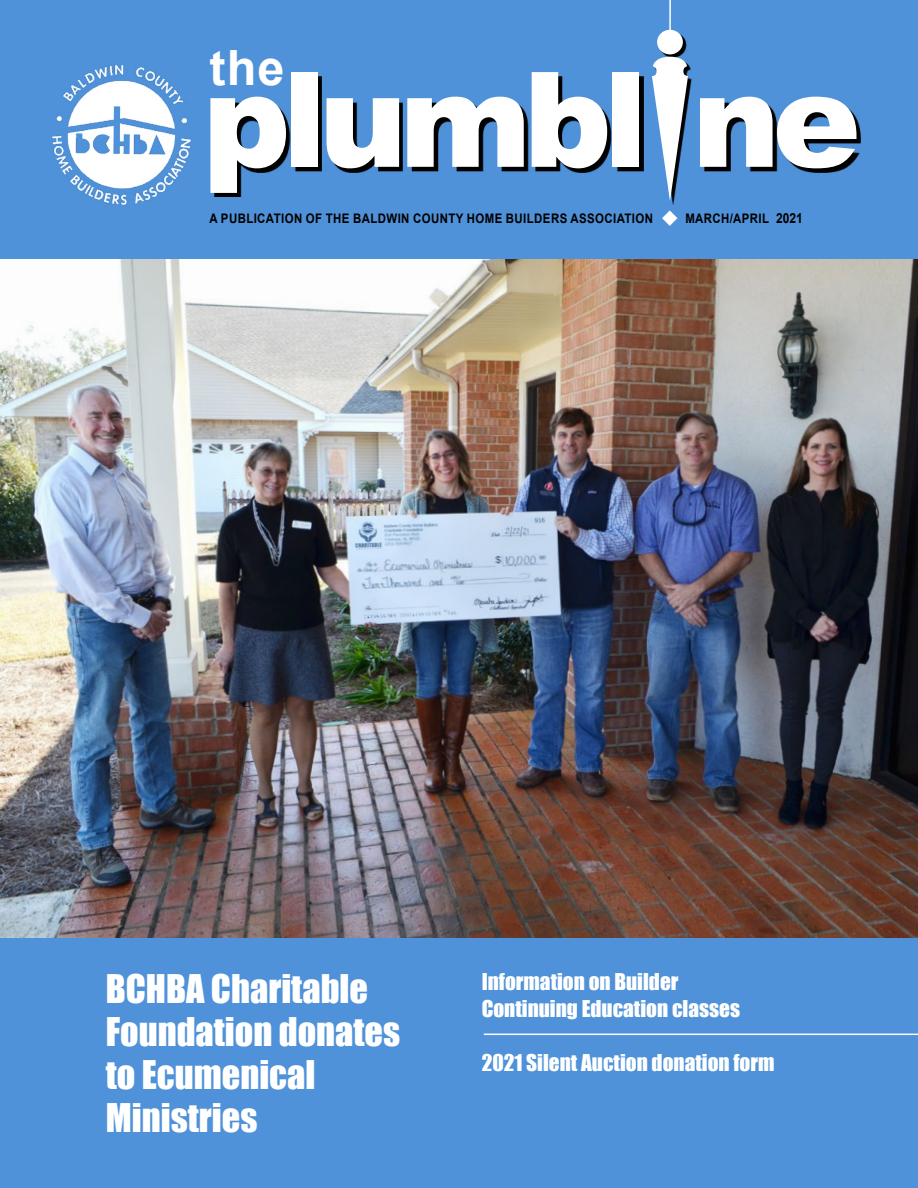
<style>
.page{position:relative;width:918px;height:1188px;background:#4f92d9}
.page>*{position:absolute;margin:0;border:0;box-sizing:border-box;transform-origin:0 0}
.t1{font:900 132.3px "Arial";letter-spacing:-.06em;color:#fff}
.t2{font:700 48.6px "Arial";color:#fff}
.t3{font:36.3px/43px "Impact";color:#fff}
.t4{font:21.3px/27px "Impact";color:#fff}
.t5{font:700 13.2px "Arial";letter-spacing:.035em;color:#000;scale:.87 1}
.s1{font-size:13.8px}
</style>
<div class="page">
<img style="left:52px;top:65px;width:139px;height:140px">
<svg style="left:662px;top:210px;width:16px;height:16px"></svg>
<hr style="left:669px;top:0;width:2px;height:40px;background:#fff">
<svg style="left:214px;top:77px;width:647px;height:120px"></svg>
<svg style="left:657px;top:32px;width:35px;height:173px"></svg>
<svg style="left:652px;top:57px;width:36px;height:144px"></svg>
<div style="left:657px;top:30px;width:26px;height:24px;background:#fff;border-radius:50%"></div>
<hr style="left:484px;top:1034px;width:434px;height:1px;background:#fff">
<img style="left:0;top:259px;width:918px;height:678px">
<h2 class="t2" style="left:210px;top:34px;width:76px">the</h2>
<h1 class="t1" style="left:202px;top:24px;width:660px">plumbl ne</h1>
<p class="t5" style="left:210px;top:209px;width:511px">A PUBLICATION OF THE BALDWIN COUNTY HOME BUILDERS ASSOCIATION</p>
<p class="t5" style="left:685px;top:209px;width:137px">MARCH/APRIL <span class="s1">2021</span></p>
<h3 class="t3" style="left:106px;top:966px;width:296px">BCHBA Charitable<br>Foundation donates to Ecumenical<br>Ministries</h3>
<p class="t4" style="left:482px;top:967px;width:260px">Information on Builder<br>Continuing Education classes</p>
<p class="t4" style="left:482px;top:1048px;width:294px">2021 Silent Auction donation form</p>
</div>
